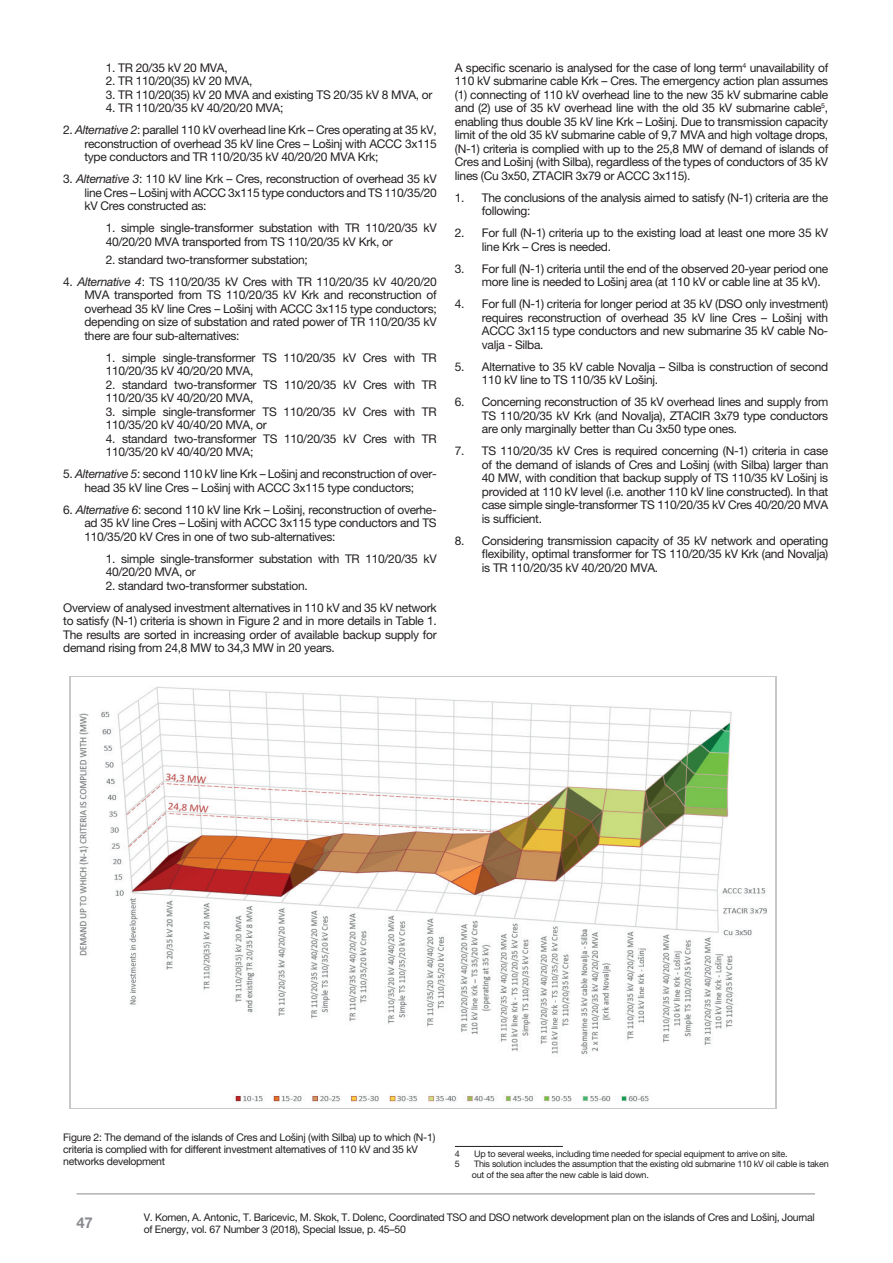
<style>
.page{position:relative;width:893px;height:1263px;background:#fff}
.page>*{position:absolute;margin:0;border:0;box-sizing:border-box;transform-origin:0 0}
.t1{font:17.1px "Times New Roman";color:#231f20}
.t2{font:700 15px "MH Helvetica";color:#8a8c8f}
.t3{font:12px/13.5px "MH Helvetica";letter-spacing:-.025em;color:#231f20}
.t4{font:10.5px/12px "MH Helvetica";letter-spacing:-.025em;color:#231f20}
.t5{font:9px/10.5px "MH Helvetica";letter-spacing:-.025em;color:#231f20}
.s1{font-style:italic}
</style>
<div class="page">
<hr style="left:77px;top:1193px;width:738px;height:1px;background:#8a8c8f">
<hr style="left:455px;top:1146px;width:108px;height:1px;background:#231f20">
<img style="left:79px;top:686px;width:688px;height:416px">
<hr style="left:70px;top:677px;width:1px;height:431px;background:#c7c8ca">
<hr style="left:775px;top:677px;width:1px;height:431px;background:#c7c8ca">
<hr style="left:70px;top:676px;width:706px;height:1px;background:#c7c8ca">
<hr style="left:69px;top:676px;width:1px;height:432px;background:#c7c8ca">
<hr style="left:776px;top:676px;width:1px;height:432px;background:#c7c8ca">
<hr style="left:70px;top:1108px;width:706px;height:1px;background:#c7c8ca">
<p class="t3" style="left:106px;top:60px;width:123px">1. TR 20/35 kV 20 MVA,</p>
<p class="t3" style="left:106px;top:74px;width:148px">2. TR 110/20(35) kV 20 MVA,</p>
<p class="t3" style="left:106px;top:87px;width:328px">3. TR 110/20(35) kV 20 MVA and existing TS 20/35 kV 8 MVA, or</p>
<p class="t3" style="left:106px;top:101px;width:179px">4. TR 110/20/35 kV 40/20/20 MVA;</p>
<p class="t3" style="left:84px;top:123px;width:354px;text-align:justify;text-indent:-21px">2. <span class="s1">Alternative 2</span>: parallel 110 kV overhead line Krk – Cres operating at 35 kV, reconstruction of overhead 35 kV line Cres – Lošinj with ACCC 3x115 type conductors and TR 110/20/35 kV 40/20/20 MVA Krk;</p>
<p class="t3" style="left:84px;top:172px;width:354px;text-align:justify;text-indent:-21px">3. <span class="s1">Alternative 3</span>: 110 kV line Krk – Cres, reconstruction of overhead 35 kV line Cres – Lošinj with ACCC 3x115 type conductors and TS 110/35/20 kV Cres constructed as:</p>
<p class="t3" style="left:106px;top:221px;width:332px">1. simple single-transformer substation with TR 110/20/35 kV<br>40/20/20 MVA transported from TS 110/20/35 kV Krk, or</p>
<p class="t3" style="left:106px;top:252px;width:203px">2. standard two-transformer substation;</p>
<p class="t3" style="left:84px;top:274px;width:354px;text-align:justify;text-indent:-21px">4. <span class="s1">Alternative 4</span>: TS 110/20/35 kV Cres with TR 110/20/35 kV 40/20/20<br>MVA transported from TS 110/20/35 kV Krk and reconstruction of overhead 35 kV line Cres – Lošinj with ACCC 3x115 type conductors; depending on size of substation and rated power of TR 110/20/35 kV there are four sub-alternatives:</p>
<p class="t3" style="left:106px;top:350px;width:333px">1. simple single-transformer TS 110/20/35 kV Cres with TR<br>110/20/35 kV 40/20/20 MVA,</p>
<p class="t3" style="left:106px;top:377px;width:332px">2. standard two-transformer TS 110/20/35 kV Cres with TR<br>110/20/35 kV 40/20/20 MVA,</p>
<p class="t3" style="left:106px;top:404px;width:333px">3. simple single-transformer TS 110/20/35 kV Cres with TR<br>110/35/20 kV 40/40/20 MVA, or</p>
<p class="t3" style="left:106px;top:431px;width:332px">4. standard two-transformer TS 110/20/35 kV Cres with TR<br>110/35/20 kV 40/40/20 MVA;</p>
<p class="t3" style="left:63px;top:467px;width:375px;text-align:center">5. <span class="s1">Alternative 5</span>: second 110 kV line Krk – Lošinj and reconstruction of over&shy;head 35 kV line Cres – Lošinj with ACCC 3x115 type conductors;</p>
<p class="t3" style="left:84px;top:502px;width:354px;text-align:justify;text-indent:-21px">6. <span class="s1">Alternative 6</span>: second 110 kV line Krk – Lošinj, reconstruction of overhe&shy;ad 35 kV line Cres – Lošinj with ACCC 3x115 type conductors and TS 110/35/20 kV Cres in one of two sub-alternatives:</p>
<p class="t3" style="left:106px;top:551px;width:332px">1. simple single-transformer substation with TR 110/20/35 kV<br>40/20/20 MVA, or</p>
<p class="t3" style="left:63px;top:574px;width:375px;line-height:22px;text-indent:43px">2. standard two-transformer substation.<br>Overview of analysed investment alternatives in 110 kV and 35 kV network</p>
<p class="t3" style="left:63px;top:614px;width:375px;text-align:justify">to satisfy (N-1) criteria is shown in Figure 2 and in more details in Table 1.<br>The results are sorted in increasing order of available backup supply for demand rising from 24,8 MW to 34,3 MW in 20 years.</p>
<p class="t3" style="left:455px;top:60px;width:375px;text-align:justify">A specific scenario is analysed for the case of long term<sup>4</sup> unavailability of 110 kV submarine cable Krk – Cres. The emergency action plan assumes (1) connecting of 110 kV overhead line to the new 35 kV submarine cable and (2) use of 35 kV overhead line with the old 35 kV submarine cable<sup>5</sup>, enabling thus double 35 kV line Krk – Lošinj. Due to transmission capacity limit of the old 35 kV submarine cable of 9,7 MVA and high voltage drops, (N-1) criteria is complied with up to the 25,8 MW of demand of islands of Cres and Lošinj (with Silba), regardless of the types of conductors of 35 kV lines (Cu 3x50, ZTACIR 3x79 or ACCC 3x115).</p>
<p class="t3" style="left:482px;top:191px;width:348px;text-indent:-27px">1. The conclusions of the analysis aimed to satisfy (N-1) criteria are the following:</p>
<p class="t3" style="left:482px;top:226px;width:348px;text-indent:-27px">2. For full (N-1) criteria up to the existing load at least one more 35 kV line Krk – Cres is needed.</p>
<p class="t3" style="left:482px;top:262px;width:348px;text-indent:-27px">3. For full (N-1) criteria until the end of the observed 20-year period one more line is needed to Lošinj area (at 110 kV or cable line at 35 kV).</p>
<p class="t3" style="left:482px;top:297px;width:348px;text-align:justify;text-indent:-27px">4. For full (N-1) criteria for longer period at 35 kV (DSO only investment) requires reconstruction of overhead 35 kV line Cres – Lošinj with ACCC 3x115 type conductors and new submarine 35 kV cable No&shy;valja - Silba.</p>
<p class="t3" style="left:482px;top:360px;width:348px;text-indent:-27px">5. Alternative to 35 kV cable Novalja – Silba is construction of second<br>110 kV line to TS 110/35 kV Lošinj.</p>
<p class="t3" style="left:482px;top:395px;width:348px;text-align:justify;text-indent:-27px">6. Concerning reconstruction of 35 kV overhead lines and supply from TS 110/20/35 kV Krk (and Novalja), ZTACIR 3x79 type conductors are only marginally better than Cu 3x50 type ones.</p>
<p class="t3" style="left:482px;top:444px;width:348px;text-align:justify;text-indent:-27px">7. TS 110/20/35 kV Cres is required concerning (N-1) criteria in case of the demand of islands of Cres and Lošinj (with Silba) larger than 40 MW, with condition that backup supply of TS 110/35 kV Lošinj is provided at 110 kV level (i.e. another 110 kV line constructed). In that case simple single-transformer TS 110/20/35 kV Cres 40/20/20 MVA is sufficient.</p>
<p class="t3" style="left:482px;top:534px;width:348px;text-align:justify;text-indent:-27px">8. Considering transmission capacity of 35 kV network and operating flexibility, optimal transformer for TS 110/20/35 kV Krk (and Novalja) is TR 110/20/35 kV 40/20/20 MVA.</p>
<h1 class="t1" style="left:93px;top:1127px;width:657px">complied with for different investment alternatives of 110 kV and 35 kV networks development</h1>
<p class="t4" style="left:63px;top:1131px;width:374px">Figure 2: The demand of the islands of Cres and Lošinj (with Silba) up to which (N-1) criteria is complied with for different investment alternatives of 110 kV and 35 kV networks development</p>
<p class="t5" style="left:455px;top:1148px;width:7px">4</p>
<p class="t5" style="left:474px;top:1148px;width:315px">Up to several weeks, including time needed for special equipment to arrive on site.</p>
<p class="t5" style="left:455px;top:1159px;width:7px">5</p>
<p class="t5" style="left:472px;top:1159px;width:358px">This solution includes the assumption that the existing old submarine 110 kV oil cable is taken out of the sea after the new cable is laid down.</p>
<h1 class="t1" style="left:69px;top:1206px;width:706px">35 kV submarine cable and (2) use of 35 kV overhead line with the old 35 kV submarine cable<sup>5</sup>,</h1>
<p class="t4" style="left:144px;top:1211px;width:673px">V. Komen, A. Antonic, T. Baricevic, M. Skok, T. Dolenc, Coordinated TSO and DSO network development plan on the islands of Cres and Lošinj, Journal of Energy, vol. 67 Number 3 (2018), Special Issue, p. 45–50</p>
<p class="t2" style="left:77px;top:1213px;width:18px">47</p>
</div>
